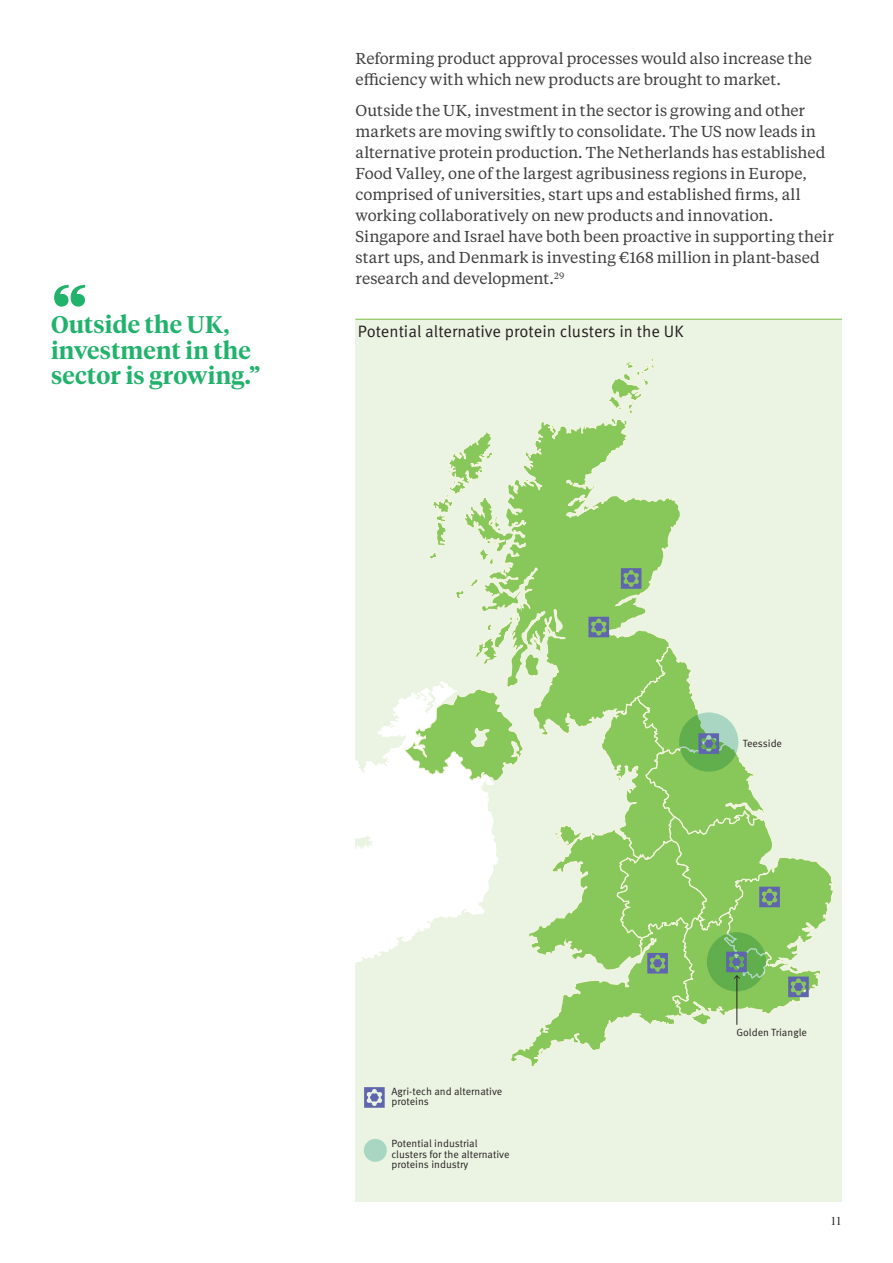
<style>
.page{position:relative;width:893px;height:1263px;background:#fff}
.page>*{position:absolute;margin:0;border:0;box-sizing:border-box;transform-origin:0 0}
.Quote_marks{font:600 78px "Tiempos Headline";color:#21b26c}
.Quotes_Tiempos_semibold{font:600 24px/25.5px "Tiempos Headline";letter-spacing:.01em;color:#21b26c}
.t1{font:16.5px "Meta Pro Norm";color:#231f20}
.TEXT_tiempos_10_5_14pt{font:15.75px/21px "Tiempos Text";color:#3e3e3f}
.t2{font:12px "Times";color:#231f20}
.t3{font:10.5px/10.5px "Meta Pro Norm";color:#231f20}
</style>
<div class="page">
<div style="left:356px;top:319px;width:486px;height:882px;background:#ebf4e2"></div>
<hr style="left:356px;top:319px;width:486px;height:1px;background:#88c75a">
<svg style="left:538px;top:418px;width:89px;height:14px"></svg>
<svg style="left:608px;top:358px;width:46px;height:55px"></svg>
<svg style="left:364px;top:1087px;width:21px;height:21px"></svg>
<div style="left:364px;top:1139px;width:23px;height:23px;background:#a8d6c2;border-radius:50%"></div>
<svg style="left:356px;top:432px;width:477px;height:635px"></svg>
<p class="Quote_marks" style="left:51px;top:262px;width:38px">“</p>
<p class="Quotes_Tiempos_semibold" style="left:51px;top:311px;width:211px">Outside the UK, investment in the sector is growing.”</p>
<p class="TEXT_tiempos_10_5_14pt" style="left:356px;top:47px;width:458px">Reforming product approval processes would also increase the efficiency with which new products are brought to market.</p>
<p class="TEXT_tiempos_10_5_14pt" style="left:356px;top:99px;width:480px">Outside the UK, investment in the sector is growing and other markets are moving swiftly to consolidate. The US now leads in alternative protein production. The Netherlands has established Food Valley, one of the largest agribusiness regions in Europe, comprised of universities, start ups and established firms, all working collaboratively on new products and innovation.<br>Singapore and Israel have both been proactive in supporting their start ups, and Denmark is investing €168 million in plant-based research and development.<sup>29</sup></p>
<p class="t1" style="left:358px;top:319px;width:327px">Potential alternative protein clusters in the UK</p>
<p class="t3" style="left:391px;top:1085px;width:112px">Agri-tech and alternative proteins</p>
<p class="t3" style="left:391px;top:1137px;width:120px">Potential industrial clusters for the alternative proteins industry</p>
<p class="t3" style="left:743px;top:737px;width:41px">Teesside</p>
<p class="t3" style="left:736px;top:1027px;width:72px">Golden Triangle</p>
<p class="t2" style="left:830px;top:1210px;width:13px">11</p>
</div>
